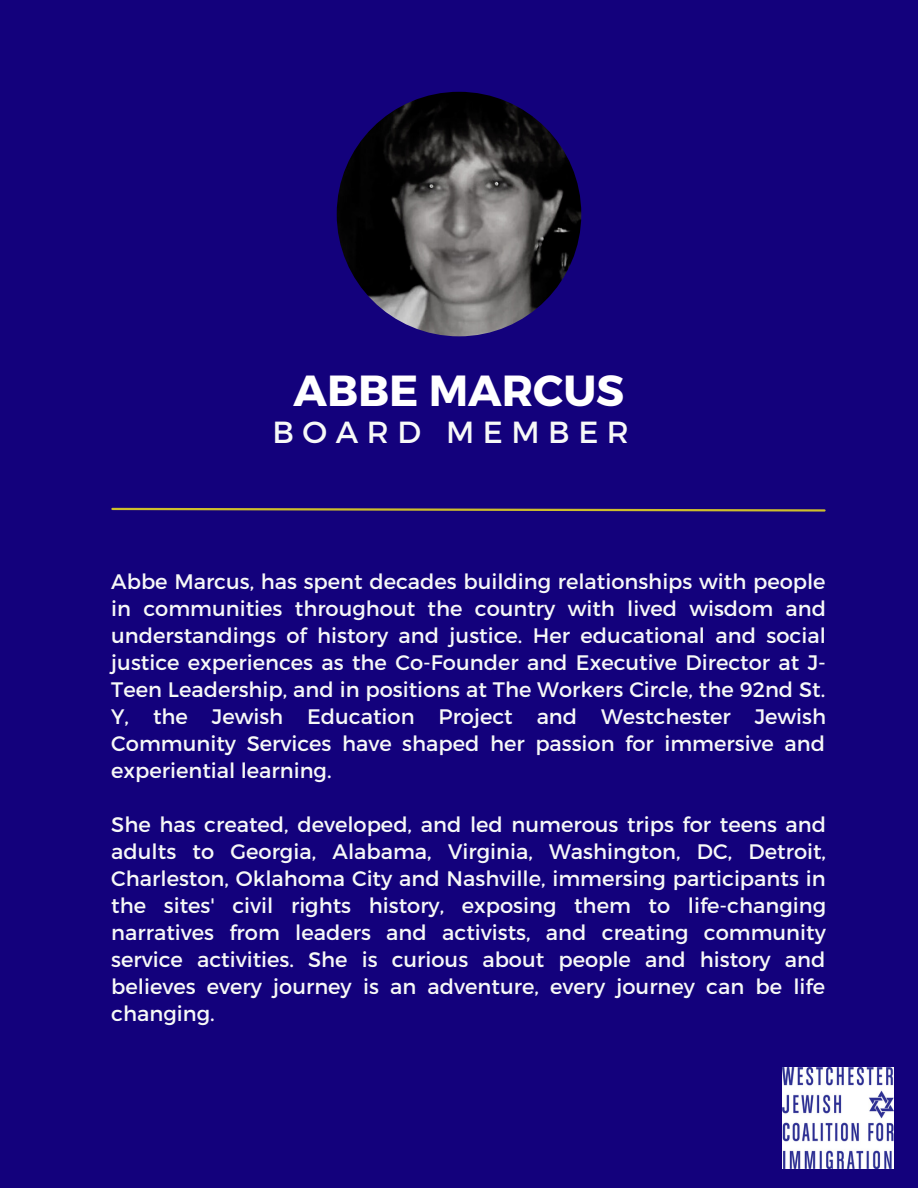
<style>
.page{position:relative;width:918px;height:1188px;background:#13017c}
.page>*{position:absolute;margin:0;border:0;box-sizing:border-box;transform-origin:0 0}
.t1{font:700 43.5px "Montserrat";color:#fff}
.t2{font:30.45px "Montserrat";letter-spacing:.28em;color:#f7f9f7}
.t3{font:21px/27px "Montserrat";color:#f7f9f7;text-align:justify}
</style>
<div class="page">
<img style="left:337px;top:92px;width:244px;height:244px;border-radius:50%">
<img style="left:783px;top:1067px;width:110px;height:101px">
<svg style="left:111px;top:507px;width:715px;height:5px"></svg>
<h1 class="t1" style="left:294px;top:362px;width:332px">ABBE MARCUS</h1>
<h2 class="t2" style="left:273px;top:413px;width:358px">BOARD MEMBER</h2>
<p class="t3" style="left:111px;top:567px;width:716px">Abbe Marcus, has spent decades building relationships with people in communities throughout the country with lived wisdom and understandings of history and justice. Her educational and social justice experiences as the Co-Founder and Executive Director at J-Teen Leadership, and in positions at The Workers Circle, the 92nd St.<br>Y, the Jewish Education Project and Westchester Jewish Community Services have shaped her passion for immersive and experiential learning.</p>
<p class="t3" style="left:111px;top:810px;width:716px">She has created, developed, and led numerous trips for teens and adults to Georgia, Alabama, Virginia, Washington, DC, Detroit, Charleston, Oklahoma City and Nashville, immersing participants in the sites' civil rights history, exposing them to life-changing narratives from leaders and activists, and creating community service activities. She is curious about people and history and believes every journey is an adventure, every journey can be life changing.</p>
</div>
